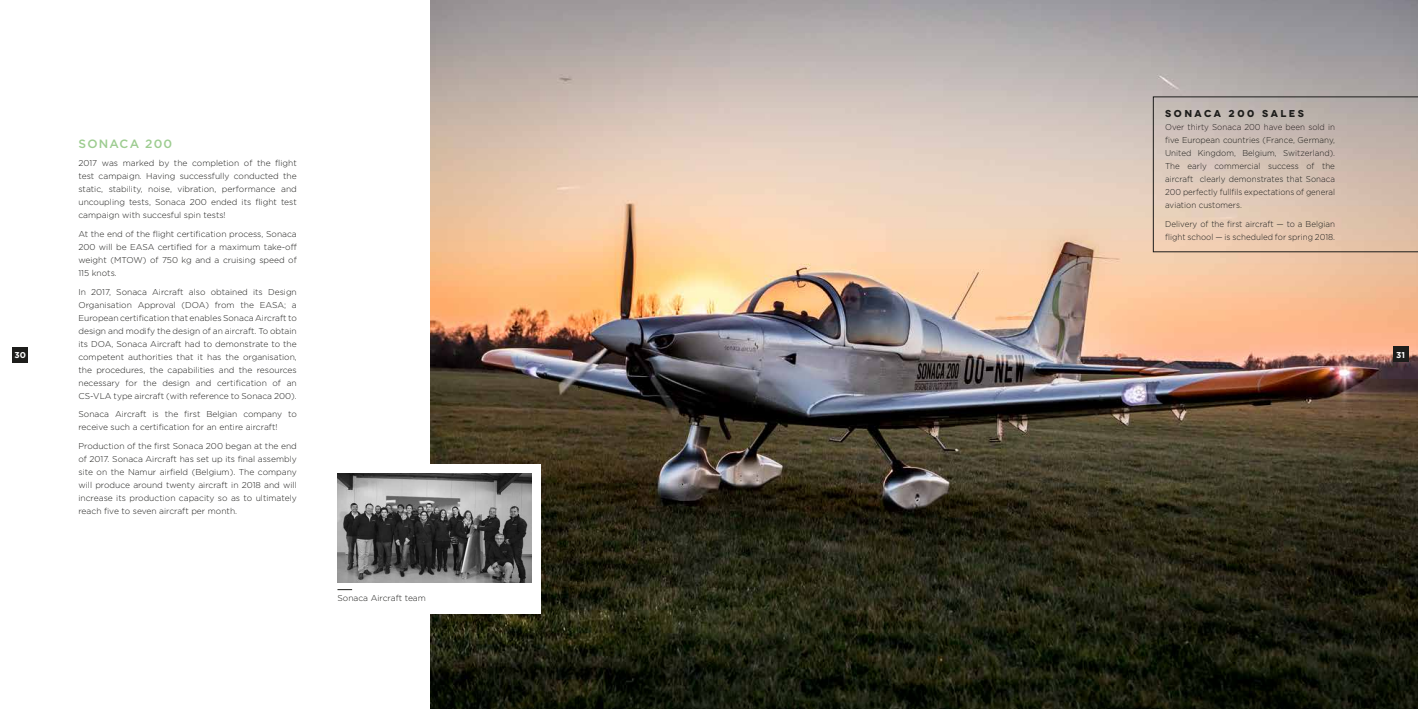
<style>
.page{position:relative;width:1418px;height:709px;background:#fff}
.page>*{position:absolute;margin:0;border:0;box-sizing:border-box;transform-origin:0 0}
.t1{font:500 12px "Gotham";letter-spacing:.1em;color:#9dcc90}
.t2{font:700 10px "Novecentowide";letter-spacing:.25em;color:#1d1d1b}
.t3{font:300 8.5px/13px "Gotham";color:#1d1d1b;text-align:justify}
.t4{font:300 8.5px/13px "Gotham";color:#1d1d1b;text-align:justify;scale:.95 1}
.t5{font:700 8.5px "Gotham";color:#fff}
</style>
<div class="page">
<img style="left:430px;top:0;width:987px;height:709px">
<div style="left:337px;top:464px;width:203px;height:149px;background:#fff"></div>
<svg style="left:1152px;top:96px;width:265px;height:156px;background:#d1bdaf"></svg>
<img style="left:338px;top:473px;width:193px;height:109px">
<svg style="left:337px;top:589px;width:15px;height:1px"></svg>
<div style="left:13px;top:347px;width:15px;height:15px;background:#1d1d1b"></div>
<div style="left:1392px;top:347px;width:15px;height:15px;background:#1d1d1b"></div>
<p class="t2" style="left:1165px;top:107px;width:140px">SONACA 200 SALES</p>
<p class="t4" style="left:1165px;top:121px;width:180px">Over thirty Sonaca 200 have been sold in five European countries (France, Germany, United Kingdom, Belgium, Switzerland).<br>The early commercial success of the aircraft clearly demonstrates that Sonaca 200 perfectly fullfils expectations of general aviation customers.</p>
<p class="t4" style="left:1165px;top:217px;width:180px">Delivery of the first aircraft — to a Belgian flight school — is scheduled for spring 2018.</p>
<h1 class="t1" style="left:78px;top:136px;width:95px">SONACA 200</h1>
<p class="t3" style="left:78px;top:157px;width:220px">2017 was marked by the completion of the flight test campaign. Having successfully conducted the static, stability, noise, vibration, performance and uncoupling tests, Sonaca 200 ended its flight test campaign with succesful spin tests!</p>
<p class="t3" style="left:78px;top:227px;width:220px">At the end of the flight certification process, Sonaca 200 will be EASA certified for a maximum take-off weight (MTOW) of 750 kg and a cruising speed of 115 knots.</p>
<p class="t3" style="left:78px;top:285px;width:220px">In 2017, Sonaca Aircraft also obtained its Design Organisation Approval (DOA) from the EASA; a European certification that enables Sonaca Aircraft to design and modify the design of an aircraft. To obtain its DOA, Sonaca Aircraft had to demonstrate to the competent authorities that it has the organisation, the procedures, the capabilities and the resources necessary for the design and certification of an CS-VLA type aircraft (with reference to Sonaca 200).</p>
<p class="t3" style="left:78px;top:407px;width:220px">Sonaca Aircraft is the first Belgian company to receive such a certification for an entire aircraft!</p>
<p class="t3" style="left:78px;top:439px;width:220px">Production of the first Sonaca 200 began at the end of 2017. Sonaca Aircraft has set up its final assembly site on the Namur airfield (Belgium). The company will produce around twenty aircraft in 2018 and will increase its production capacity so as to ultimately reach five to seven aircraft per month.</p>
<p class="t5" style="left:15px;top:350px;width:13px">30</p>
<p class="t5" style="left:1395px;top:350px;width:10px">31</p>
<p class="t3" style="left:337px;top:592px;width:90px">Sonaca Aircraft team</p>
</div>
